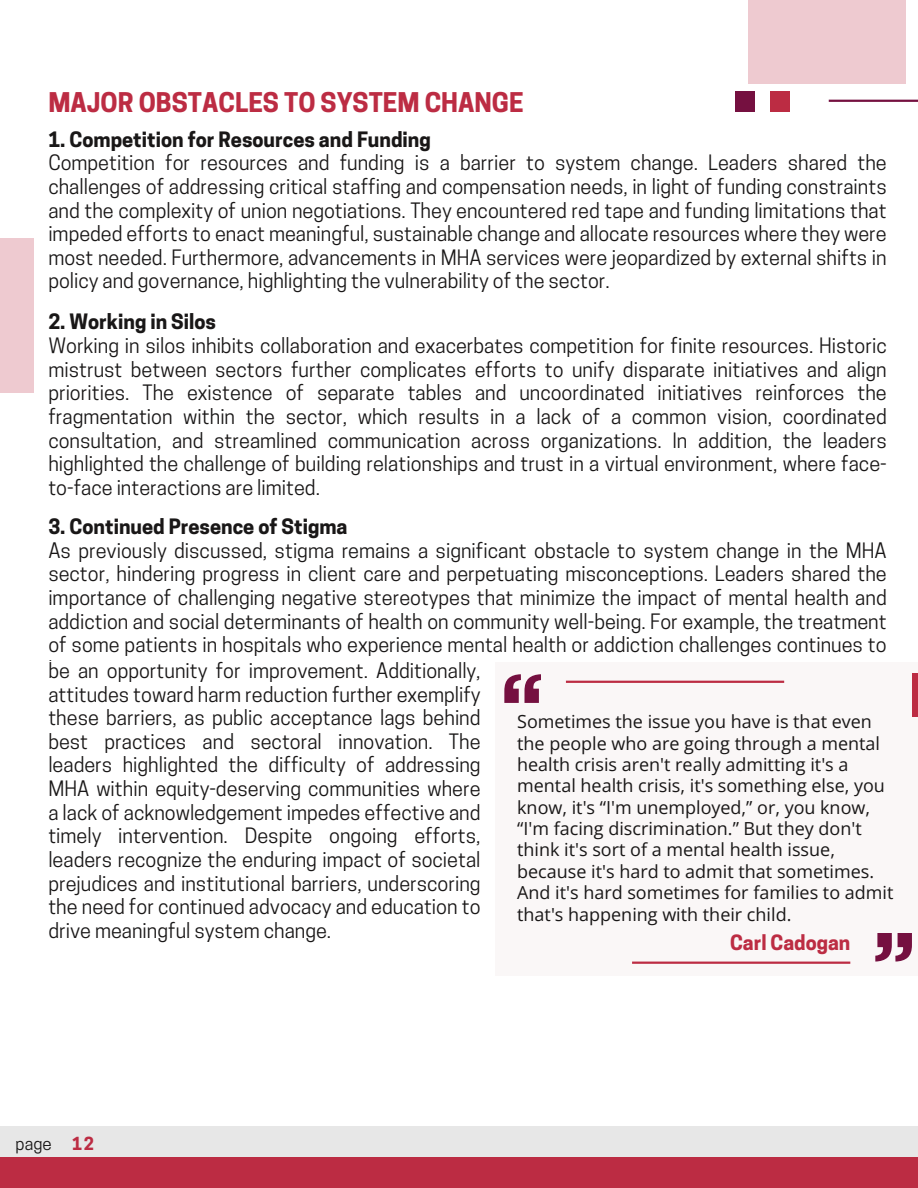
<style>
.page{position:relative;width:918px;height:1188px;background:#fff}
.page>*{position:absolute;margin:0;border:0;box-sizing:border-box;transform-origin:0 0}
.t1{font:700 25.5px "Cooper Hewitt";color:#bc2c43}
.t2{font:19.95px/23.7px "Cooper Hewitt";color:#191717;text-align:justify}
.t3{font:700 19.95px "Cooper Hewitt";color:#191717}
.t4{font:700 19.8px "Cooper Hewitt";color:#bc2c43}
.t5{font:18px/21.3px "Open Sans";color:#191717}
.t6{font:16.95px "Cooper Hewitt";color:#191717}
.s1{font-weight:700;color:#bc2c43}
</style>
<div class="page">
<div style="left:0;top:238px;width:34px;height:155px;background:#eecad0"></div>
<div style="left:748px;top:0;width:157px;height:84px;background:#eecad0"></div>
<div style="left:0;top:1151px;width:918px;height:37px;background:#bc2c43"></div>
<div style="left:0;top:1126px;width:918px;height:30px;background:#e7e7e7"></div>
<hr style="left:829px;top:100px;width:89px;height:2px;background:#751040">
<div style="left:735px;top:92px;width:19px;height:20px;background:#751040"></div>
<div style="left:770px;top:92px;width:19px;height:20px;background:#bc2c43"></div>
<div style="left:495px;top:662px;width:423px;height:314px;background:#faf7f7"></div>
<svg style="left:504px;top:674px;width:37px;height:28px"></svg>
<hr style="left:566px;top:681px;width:218px;height:2px;background:#bc2c43">
<svg style="left:875px;top:933px;width:37px;height:29px"></svg>
<hr style="left:632px;top:962px;width:218px;height:2px;background:#bc2c43">
<div style="left:912px;top:673px;width:6px;height:44px;background:#bc2c43"></div>
<p class="t1" style="left:48px;top:93px;width:477px">MAJOR OBSTACLES TO SYSTEM CHANGE</p>
<p class="t3" style="left:48px;top:132px;width:384px">1. Competition for Resources and Funding</p>
<p class="t2" style="left:48px;top:154px;width:840px">Competition for resources and funding is a barrier to system change. Leaders shared the challenges of addressing critical staffing and compensation needs, in light of funding constraints and the complexity of union negotiations. They encountered red tape and funding limitations that impeded efforts to enact meaningful, sustainable change and allocate resources where they were most needed. Furthermore, advancements in MHA services were jeopardized by external shifts in policy and governance, highlighting the vulnerability of the sector.</p>
<p class="t3" style="left:48px;top:315px;width:169px">2. Working in Silos</p>
<p class="t2" style="left:48px;top:336px;width:840px">Working in silos inhibits collaboration and exacerbates competition for finite resources. Historic mistrust between sectors further complicates efforts to unify disparate initiatives and align priorities. The existence of separate tables and uncoordinated initiatives reinforces the fragmentation within the sector, which results in a lack of a common vision, coordinated consultation, and streamlined communication across organizations. In addition, the leaders highlighted the challenge of building relationships and trust in a virtual environment, where face&shy;to-face interactions are limited.</p>
<p class="t3" style="left:48px;top:519px;width:301px">3. Continued Presence of Stigma</p>
<p class="t2" style="left:48px;top:541px;width:840px">As previously discussed, stigma remains a significant obstacle to system change in the MHA sector, hindering progress in client care and perpetuating misconceptions. Leaders shared the importance of challenging negative stereotypes that minimize the impact of mental health and addiction and social determinants of health on community well-being. For example, the treatment of some patients in hospitals who experience mental health or addiction challenges continues to</p>
<p class="t2" style="left:48px;top:661px;width:434px">be an opportunity for improvement. Additionally, attitudes toward harm reduction further exemplify these barriers, as public acceptance lags behind best practices and sectoral innovation. The leaders highlighted the difficulty of addressing MHA within equity-deserving communities where a lack of acknowledgement impedes effective and timely intervention. Despite ongoing efforts, leaders recognize the enduring impact of societal prejudices and institutional barriers, underscoring the need for continued advocacy and education to drive meaningful system change.</p>
<p class="t5" style="left:517px;top:711px;width:378px">Sometimes the issue you have is that even the people who are going through a mental health crisis aren't really admitting it's a mental health crisis, it's something else, you know, it's “I'm unemployed,” or, you know, “I'm facing discrimination.” But they don't think it's sort of a mental health issue, because it's hard to admit that sometimes.<br>And it's hard sometimes for families to admit that's happening with their child.</p>
<p class="t4" style="left:730px;top:935px;width:122px">Carl Cadogan</p>
<p class="t6" style="left:16px;top:1138px;width:80px">page <span class="s1">12</span></p>
</div>
